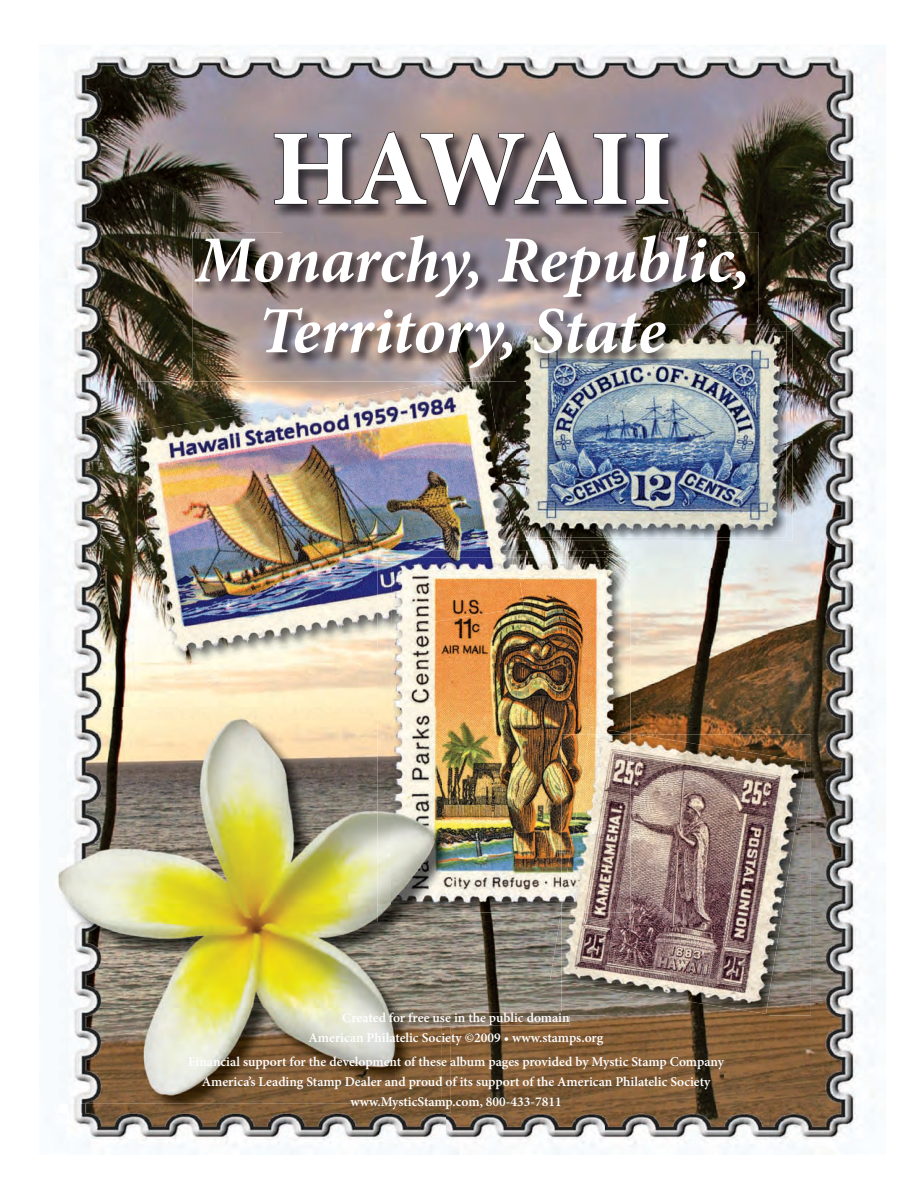
<style>
.page{position:relative;width:918px;height:1188px;background:#fff}
.page>*{position:absolute;margin:0;border:0;box-sizing:border-box;transform-origin:0 0}
.t1{font:700 108px "Minion Pro";color:#fff}
.t2{font:italic 700 66px/70.8px "Minion Pro";letter-spacing:-.005em;color:#fff;text-align:center}
.t3{font:600 13.5px/19.8px "Minion Pro";color:#fff;text-align:center}
</style>
<div class="page">
<img style="left:68px;top:50px;width:215px;height:207px">
<img style="left:283px;top:50px;width:592px;height:103px">
<img style="left:660px;top:153px;width:215px;height:104px">
<img style="left:283px;top:219px;width:377px;height:13px">
<img style="left:68px;top:257px;width:124px;height:156px">
<img style="left:759px;top:257px;width:116px;height:104px">
<img style="left:488px;top:381px;width:28px;height:1px">
<img style="left:768px;top:361px;width:107px;height:777px">
<img style="left:68px;top:413px;width:107px;height:294px">
<img style="left:526px;top:541px;width:242px;height:27px">
<img style="left:630px;top:568px;width:138px;height:167px">
<img style="left:445px;top:922px;width:161px;height:216px">
<img style="left:606px;top:1015px;width:162px;height:123px">
<img style="left:73px;top:1113px;width:372px;height:25px">
<img style="left:451px;top:1013px;width:118px;height:12px">
<img style="left:271px;top:129px;width:412px;height:90px">
<svg style="left:273px;top:130px;width:355px;height:77px;background:#6b5f63"></svg>
<svg style="left:635px;top:132px;width:35px;height:73px;background:#60575f"></svg>
<img style="left:131px;top:381px;width:357px;height:283px">
<img style="left:137px;top:382px;width:378px;height:281px">
<img style="left:526px;top:332px;width:266px;height:209px">
<svg style="left:520px;top:538px;width:6px;height:3px"></svg>
<img style="left:516px;top:382px;width:4px;height:156px">
<img style="left:520px;top:332px;width:266px;height:206px">
<img style="left:377px;top:551px;width:253px;height:156px">
<img style="left:377px;top:551px;width:149px;height:112px">
<img style="left:377px;top:551px;width:139px;height:80px">
<img style="left:451px;top:913px;width:99px;height:9px">
<img style="left:392px;top:558px;width:238px;height:355px">
<img style="left:392px;top:558px;width:134px;height:105px">
<img style="left:392px;top:558px;width:132px;height:71px">
<img style="left:442px;top:922px;width:9px;height:91px">
<img style="left:69px;top:1025px;width:382px;height:88px">
<svg style="left:442px;top:913px;width:9px;height:9px"></svg>
<img style="left:442px;top:720px;width:9px;height:193px">
<svg style="left:442px;top:1013px;width:9px;height:12px"></svg>
<img style="left:73px;top:707px;width:369px;height:13px">
<img style="left:60px;top:720px;width:335px;height:384px">
<img style="left:395px;top:922px;width:47px;height:182px">
<img style="left:377px;top:720px;width:65px;height:202px">
<img style="left:343px;top:1013px;width:99px;height:12px">
<img style="left:569px;top:735px;width:242px;height:280px">
<img style="left:550px;top:734px;width:87px;height:247px">
<svg style="left:559px;top:913px;width:2px;height:9px"></svg>
<img style="left:561px;top:727px;width:69px;height:8px">
<img style="left:561px;top:735px;width:245px;height:279px">
<img style="left:561px;top:913px;width:69px;height:9px">
<img style="left:561px;top:735px;width:69px;height:178px">
<img style="left:192px;top:232px;width:567px;height:149px">
<img style="left:453px;top:376px;width:35px;height:5px">
<img style="left:516px;top:325px;width:243px;height:56px">
<img style="left:520px;top:332px;width:239px;height:49px">
<h1 class="t1" style="left:271px;top:93px;width:403px">HAWAII</h1>
<h2 class="t2" style="left:195px;top:224px;width:557px">Monarchy, Republic,<br>Territory, State</h2>
<p class="t3" style="left:309px;top:1008px;width:296px;line-height:20.2px">Created for free use in the public domain<br>American Philatelic Society ©2009 • www.stamps.org</p>
<p class="t3" style="left:188px;top:1052px;width:537px">Financial support for the development of these album pages provided by Mystic Stamp Company<br>America’s Leading Stamp Dealer and proud of its support of the American Philatelic Society www.MysticStamp.com, 800-433-7811</p>
</div>
